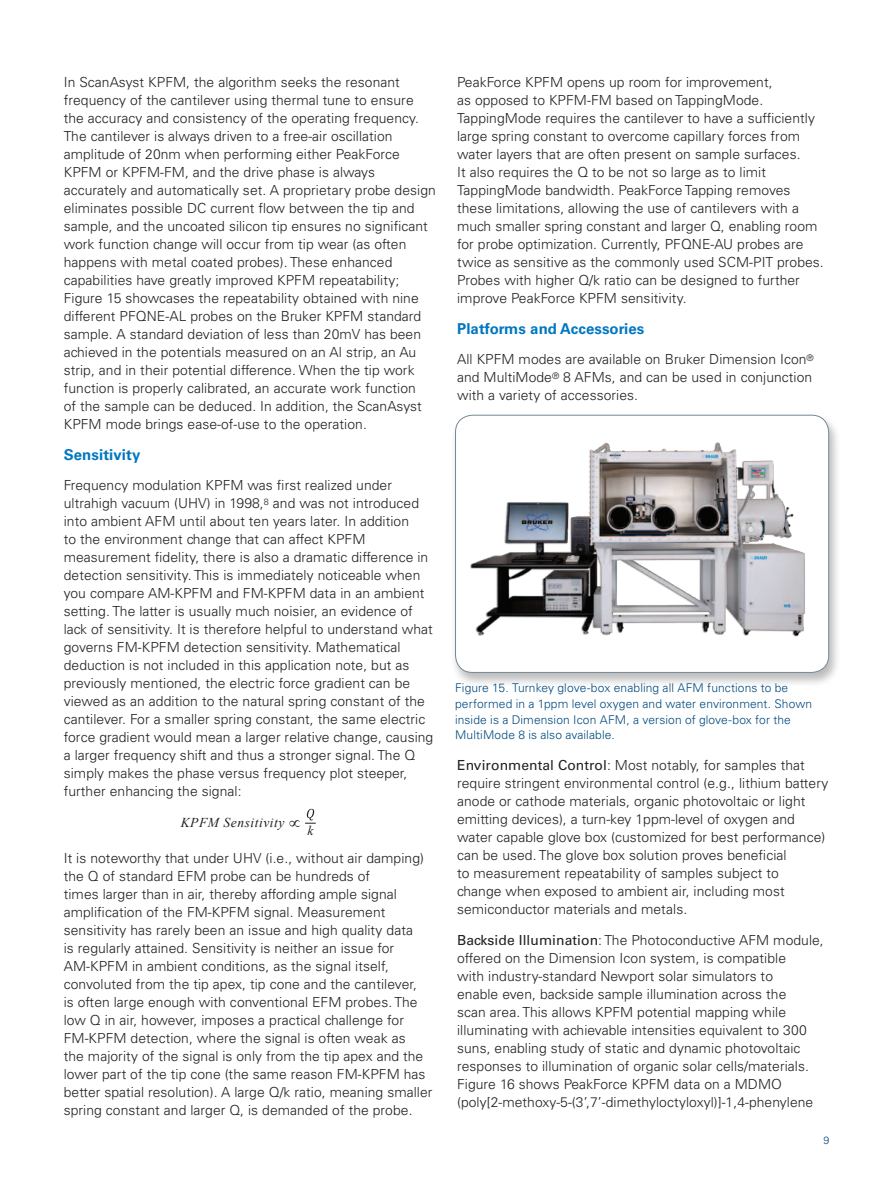
<style>
.page{position:relative;width:893px;height:1187px;background:#fff}
.page>*{position:absolute;margin:0;border:0;box-sizing:border-box;transform-origin:0 0}
.t1{font:700 15px "Univers LT Std";letter-spacing:.005em;color:#0077c0}
.t2{font:300 13.8px/18px "Univers LT Std";letter-spacing:.005em;color:#231f20}
.t3{font:italic 13.5px "Times New Roman";letter-spacing:.04em;color:#231f20}
.t4{font:300 12px/15.8px "Univers LT Std";letter-spacing:.01em;color:#004a7f}
.t5{font:300 10.5px "Univers LT Std";color:#004a7f}
.s1{font-weight:400}
</style>
<div class="page">
<svg style="left:305px;top:808px;width:11px;height:15px"></svg>
<div style="left:450px;top:413px;width:391px;height:274px;background:#231f20;opacity:.3"></div>
<div style="left:455px;top:415px;width:374px;height:257px;background:#fff;border-radius:17px"></div>
<img style="left:455px;top:423px;width:374px;height:214px">
<div style="left:455px;top:415px;width:374px;height:257px;border:1px solid #738a95;border-radius:17px"></div>
<p class="t2" style="left:64px;top:73px;width:374px">In ScanAsyst KPFM, the algorithm seeks the resonant frequency of the cantilever using thermal tune to ensure the accuracy and consistency of the operating frequency.<br>The cantilever is always driven to a free-air oscillation amplitude of 20nm when performing either PeakForce KPFM or KPFM-FM, and the drive phase is always accurately and automatically set. A proprietary probe design eliminates possible DC current flow between the tip and sample, and the uncoated silicon tip ensures no significant work function change will occur from tip wear (as often happens with metal coated probes). These enhanced capabilities have greatly improved KPFM repeatability; Figure 15 showcases the repeatability obtained with nine different PFQNE-AL probes on the Bruker KPFM standard sample. A standard deviation of less than 20mV has been achieved in the potentials measured on an Al strip, an Au strip, and in their potential difference. When the tip work function is properly calibrated, an accurate work function<br>of the sample can be deduced. In addition, the ScanAsyst KPFM mode brings ease-of-use to the operation.</p>
<p class="t1" style="left:64px;top:445px;width:78px">Sensitivity</p>
<p class="t2" style="left:64px;top:476px;width:371px">Frequency modulation KPFM was first realized under ultrahigh vacuum (UHV) in 1998,<sup>8</sup> and was not introduced into ambient AFM until about ten years later. In addition<br>to the environment change that can affect KPFM measurement fidelity, there is also a dramatic difference in detection sensitivity. This is immediately noticeable when you compare AM-KPFM and FM-KPFM data in an ambient setting. The latter is usually much noisier, an evidence of lack of sensitivity. It is therefore helpful to understand what governs FM-KPFM detection sensitivity. Mathematical deduction is not included in this application note, but as previously mentioned, the electric force gradient can be viewed as an addition to the natural spring constant of the cantilever. For a smaller spring constant, the same electric force gradient would mean a larger relative change, causing a larger frequency shift and thus a stronger signal. The Q simply makes the phase versus frequency plot steeper, further enhancing the signal:</p>
<p class="t3" style="left:181px;top:812px;width:134px">KPFM Sensitivity ∝ k</p>
<p class="t2" style="left:64px;top:849px;width:370px">It is noteworthy that under UHV (i.e., without air damping) the Q of standard EFM probe can be hundreds of<br>times larger than in air, thereby affording ample signal amplification of the FM-KPFM signal. Measurement sensitivity has rarely been an issue and high quality data<br>is regularly attained. Sensitivity is neither an issue for AM-KPFM in ambient conditions, as the signal itself, convoluted from the tip apex, tip cone and the cantilever,<br>is often large enough with conventional EFM probes. The low Q in air, however, imposes a practical challenge for FM-KPFM detection, where the signal is often weak as<br>the majority of the signal is only from the tip apex and the lower part of the tip cone (the same reason FM-KPFM has better spatial resolution). A large Q/k ratio, meaning smaller spring constant and larger Q, is demanded of the probe.</p>
<p class="t2" style="left:457px;top:73px;width:368px">PeakForce KPFM opens up room for improvement,<br>as opposed to KPFM-FM based on TappingMode.<br>TappingMode requires the cantilever to have a sufficiently large spring constant to overcome capillary forces from water layers that are often present on sample surfaces.<br>It also requires the Q to be not so large as to limit TappingMode bandwidth. PeakForce Tapping removes these limitations, allowing the use of cantilevers with a much smaller spring constant and larger Q, enabling room for probe optimization. Currently, PFQNE-AU probes are twice as sensitive as the commonly used SCM-PIT probes.<br>Probes with higher Q/k ratio can be designed to further improve PeakForce KPFM sensitivity.</p>
<p class="t1" style="left:457px;top:319px;width:189px">Platforms and Accessories</p>
<p class="t2" style="left:457px;top:350px;width:358px;text-align:justify">All KPFM modes are available on Bruker Dimension Icon<sup>® </sup>and MultiMode<sup>®</sup> 8 AFMs, and can be used in conjunction with a variety of accessories.</p>
<p class="t4" style="left:455px;top:680px;width:359px">Figure 15. Turnkey glove-box enabling all AFM functions to be performed in a 1ppm level oxygen and water environment. Shown inside is a Dimension Icon AFM, a version of glove-box for the MultiMode 8 is also available.</p>
<p class="t2" style="left:457px;top:756px;width:373px"><span class="s1">Environmental Control</span>: Most notably, for samples that require stringent environmental control (e.g., lithium battery anode or cathode materials, organic photovoltaic or light emitting devices), a turn-key 1ppm-level of oxygen and water capable glove box (customized for best performance) can be used. The glove box solution proves beneficial<br>to measurement repeatability of samples subject to<br>change when exposed to ambient air, including most semiconductor materials and metals.</p>
<p class="t2" style="left:457px;top:931px;width:368px"><span class="s1">Backside Illumination</span>: The Photoconductive AFM module, offered on the Dimension Icon system, is compatible<br>with industry-standard Newport solar simulators to<br>enable even, backside sample illumination across the<br>scan area. This allows KPFM potential mapping while illuminating with achievable intensities equivalent to 300 suns, enabling study of static and dynamic photovoltaic responses to illumination of organic solar cells/materials.<br>Figure 16 shows PeakForce KPFM data on a MDMO (poly[2-methoxy-5-(3’,7’-dimethyloctyloxyl)]-1,4-phenylene</p>
<p class="t5" style="left:824px;top:1133px;width:7px">9</p>
</div>
